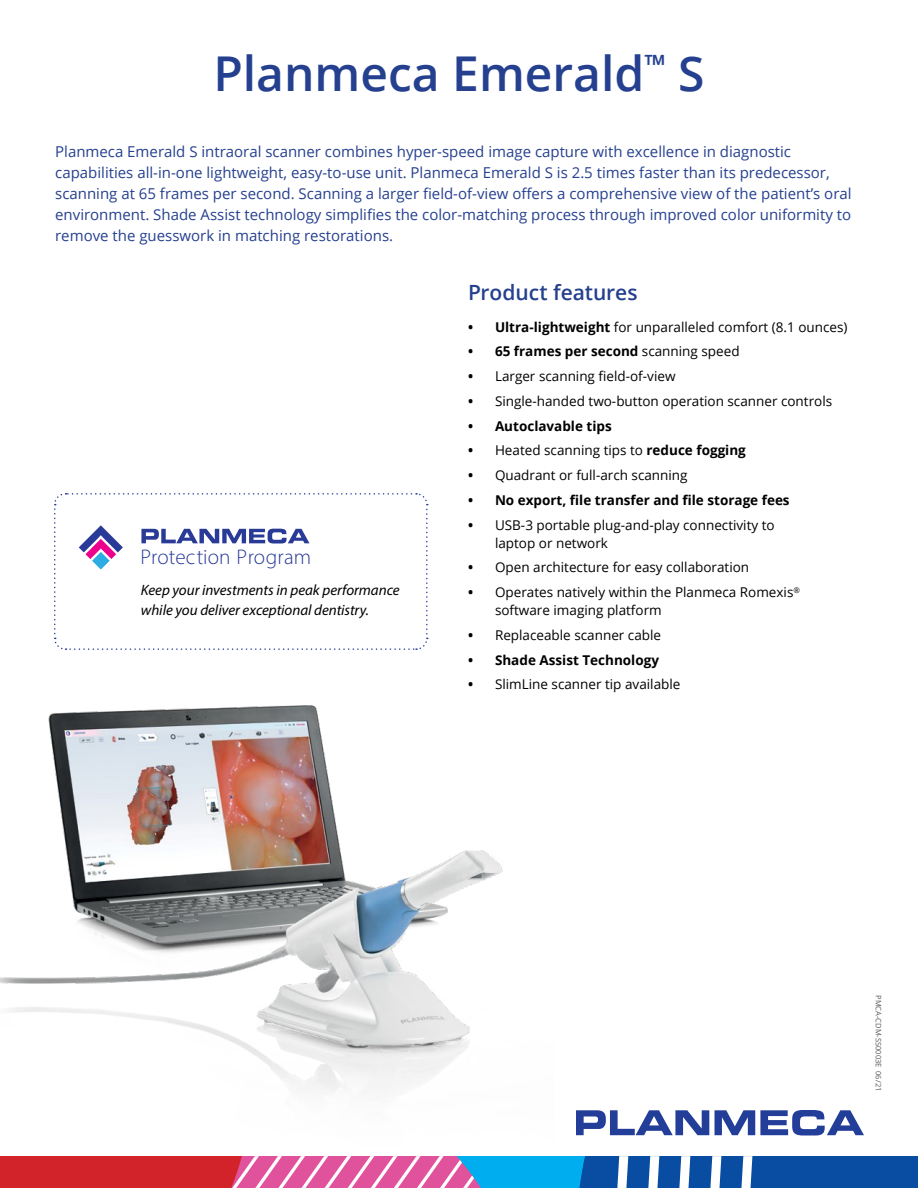
<style>
.page{position:relative;width:918px;height:1188px;background:#fff}
.page>*{position:absolute;margin:0;border:0;box-sizing:border-box;transform-origin:0 0}
.t1{font:600 48px "Open Sans";color:#25408f}
.t2{font:300 21.3px "Myriad Pro";color:#293b97}
.t3{font:600 21px "Open Sans";letter-spacing:-.005em;color:#25408f}
.t4{font:15px/21px "Open Sans";color:#25408f}
.t5{font:italic 15px/19.5px "Myriad Pro";letter-spacing:-.005em;color:#000}
.t6{font:13.5px/18px "Open Sans";color:#000}
.t7{font:700 13.5px "Open Sans";color:#000}
.t8{font:7.5px "Open Sans";color:#58595b}
.s1{font-weight:700}
.s2{font-weight:400}
</style>
<div class="page">
<svg style="left:621px;top:1110px;width:88px;height:25px"></svg>
<svg style="left:715px;top:1110px;width:149px;height:25px"></svg>
<svg style="left:621px;top:1156px;width:297px;height:32px;background:#2b66ae"></svg>
<img style="left:0;top:637px;width:621px;height:551px">
<svg style="left:53px;top:493px;width:375px;height:158px"></svg>
<h1 class="t1" style="left:213px;top:40px;width:493px">Planmeca Emerald<sup>™</sup> S</h1>
<p class="t4" style="left:55px;top:141px;width:798px">Planmeca Emerald S intraoral scanner combines hyper-speed image capture with excellence in diagnostic capabilities all-in-one lightweight, easy-to-use unit. Planmeca Emerald S is 2.5 times faster than its predecessor, scanning at 65 frames per second. Scanning a larger field-of-view offers a comprehensive view of the patient’s oral environment. Shade Assist technology simplifies the color-matching process through improved color uniformity to remove the guesswork in matching restorations.</p>
<h2 class="t2" style="left:141px;top:544px;width:172px">Protection Program</h2>
<p class="t5" style="left:141px;top:580px;width:260px">Keep your investments in peak performance while you deliver exceptional dentistry.</p>
<h3 class="t3" style="left:468px;top:278px;width:171px">Product features</h3>
<p class="t6" style="left:468px;top:317px;width:381px"><span class="s1">• Ultra-lightweight</span> for unparalleled comfort (8.1 ounces)</p>
<p class="t7" style="left:468px;top:342px;width:273px">• 65 frames per second <span class="s2">scanning speed</span></p>
<p class="t6" style="left:468px;top:367px;width:209px"><span class="s1">•</span> Larger scanning field-of-view</p>
<p class="t6" style="left:468px;top:392px;width:366px"><span class="s1">•</span> Single-handed two-button operation scanner controls</p>
<p class="t7" style="left:468px;top:416px;width:145px">• Autoclavable tips</p>
<p class="t6" style="left:468px;top:441px;width:279px"><span class="s1">•</span> Heated scanning tips to <span class="s1">reduce fogging</span></p>
<p class="t6" style="left:468px;top:466px;width:221px"><span class="s1">•</span> Quadrant or full-arch scanning</p>
<p class="t7" style="left:468px;top:490px;width:323px">• No export, file transfer and file storage fees</p>
<p class="t6" style="left:495px;top:515px;width:281px;text-indent:-27px"><span class="s1">•</span> USB-3 portable plug-and-play connectivity to laptop or network</p>
<p class="t6" style="left:468px;top:558px;width:283px"><span class="s1">•</span> Open architecture for easy collaboration</p>
<p class="t6" style="left:495px;top:583px;width:307px;text-indent:-27px"><span class="s1">•</span> Operates natively within the Planmeca Romexis<sup>® </sup>software imaging platform</p>
<p class="t6" style="left:468px;top:626px;width:195px"><span class="s1">•</span> Replaceable scanner cable</p>
<p class="t7" style="left:468px;top:650px;width:193px">• Shade Assist Technology</p>
<p class="t6" style="left:468px;top:675px;width:214px"><span class="s1">•</span> SlimLine scanner tip available</p>
<p class="t8" style="left:884px;top:995px;width:97px;rotate:90deg">PMCA-CDM-SS0003E 06/21</p>
</div>
